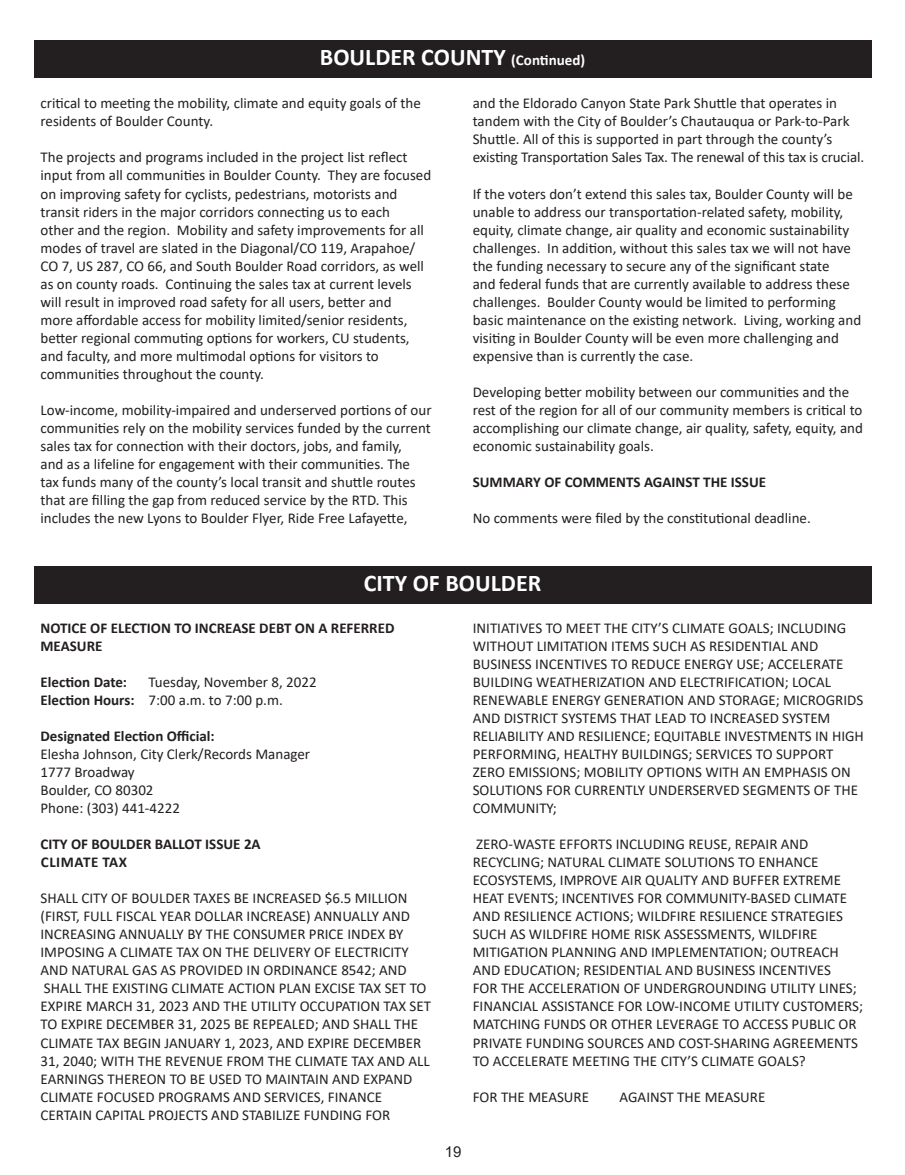
<style>
.page{position:relative;width:905px;height:1175px;background:#fff}
.page>*{position:absolute;margin:0;border:0;box-sizing:border-box;transform-origin:0 0}
.t1{font:700 24px "Calibri";color:#fff}
.t2{font:15px/18px "Calibri";color:#231f20}
.t3{font:700 15px/18px "Calibri";color:#231f20}
.t4{font:15px "Arial";color:#231f20}
.s1{font-size:15px}
.s2{font-weight:700}
</style>
<div class="page">
<div style="left:34px;top:40px;width:837px;height:37px;background:#231f20"></div>
<div style="left:34px;top:566px;width:837px;height:37px;background:#231f20"></div>
<h1 class="t1" style="left:320px;top:40px;width:267px">BOULDER COUNTY <span class="s1">(Continued)</span></h1>
<p class="t2" style="left:40px;top:94px;width:382px">critical to meeting the mobility, climate and equity goals of the residents of Boulder County.</p>
<p class="t2" style="left:40px;top:148px;width:392px">The projects and programs included in the project list reflect input from all communities in Boulder County. They are focused on improving safety for cyclists, pedestrians, motorists and transit riders in the major corridors connecting us to each<br>other and the region. Mobility and safety improvements for all modes of travel are slated in the Diagonal/CO 119, Arapahoe/ CO 7, US 287, CO 66, and South Boulder Road corridors, as well as on county roads. Continuing the sales tax at current levels will result in improved road safety for all users, better and<br>more affordable access for mobility limited/senior residents, better regional commuting options for workers, CU students, and faculty, and more multimodal options for visitors to communities throughout the county.</p>
<p class="t2" style="left:40px;top:400px;width:392px">Low-income, mobility-impaired and underserved portions of our communities rely on the mobility services funded by the current sales tax for connection with their doctors, jobs, and family,<br>and as a lifeline for engagement with their communities. The tax funds many of the county’s local transit and shuttle routes that are filling the gap from reduced service by the RTD. This includes the new Lyons to Boulder Flyer, Ride Free Lafayette,</p>
<p class="t2" style="left:472px;top:94px;width:393px">and the Eldorado Canyon State Park Shuttle that operates in tandem with the City of Boulder’s Chautauqua or Park-to-Park Shuttle. All of this is supported in part through the county’s existing Transportation Sales Tax. The renewal of this tax is crucial.</p>
<p class="t2" style="left:472px;top:184px;width:390px">If the voters don’t extend this sales tax, Boulder County will be unable to address our transportation-related safety, mobility, equity, climate change, air quality and economic sustainability challenges. In addition, without this sales tax we will not have the funding necessary to secure any of the significant state<br>and federal funds that are currently available to address these challenges. Boulder County would be limited to performing basic maintenance on the existing network. Living, working and visiting in Boulder County will be even more challenging and expensive than is currently the case.</p>
<p class="t2" style="left:472px;top:382px;width:392px">Developing better mobility between our communities and the rest of the region for all of our community members is critical to accomplishing our climate change, air quality, safety, equity, and economic sustainability goals.</p>
<p class="t3" style="left:472px;top:472px;width:295px">SUMMARY OF COMMENTS AGAINST THE ISSUE</p>
<p class="t2" style="left:472px;top:508px;width:339px">No comments were filed by the constitutional deadline.</p>
<h1 class="t1" style="left:364px;top:566px;width:179px">CITY OF BOULDER</h1>
<p class="t3" style="left:40px;top:619px;width:355px">NOTICE OF ELECTION TO INCREASE DEBT ON A REFERRED<br>MEASURE</p>
<p class="t3" style="left:40px;top:673px;width:88px">Election Date:</p>
<p class="t2" style="left:472px;top:619px;width:393px">INITIATIVES TO MEET THE CITY’S CLIMATE GOALS; INCLUDING WITHOUT LIMITATION ITEMS SUCH AS RESIDENTIAL AND BUSINESS INCENTIVES TO REDUCE ENERGY USE; ACCELERATE BUILDING WEATHERIZATION AND ELECTRIFICATION; LOCAL RENEWABLE ENERGY GENERATION AND STORAGE; MICROGRIDS AND DISTRICT SYSTEMS THAT LEAD TO INCREASED SYSTEM RELIABILITY AND RESILIENCE; EQUITABLE INVESTMENTS IN HIGH PERFORMING, HEALTHY BUILDINGS; SERVICES TO SUPPORT ZERO EMISSIONS; MOBILITY OPTIONS WITH AN EMPHASIS ON SOLUTIONS FOR CURRENTLY UNDERSERVED SEGMENTS OF THE COMMUNITY;</p>
<p class="t2" style="left:472px;top:835px;width:392px">ZERO-WASTE EFFORTS INCLUDING REUSE, REPAIR AND RECYCLING; NATURAL CLIMATE SOLUTIONS TO ENHANCE ECOSYSTEMS, IMPROVE AIR QUALITY AND BUFFER EXTREME HEAT EVENTS; INCENTIVES FOR COMMUNITY-BASED CLIMATE AND RESILIENCE ACTIONS; WILDFIRE RESILIENCE STRATEGIES SUCH AS WILDFIRE HOME RISK ASSESSMENTS, WILDFIRE MITIGATION PLANNING AND IMPLEMENTATION; OUTREACH AND EDUCATION; RESIDENTIAL AND BUSINESS INCENTIVES<br>FOR THE ACCELERATION OF UNDERGROUNDING UTILITY LINES; FINANCIAL ASSISTANCE FOR LOW-INCOME UTILITY CUSTOMERS; MATCHING FUNDS OR OTHER LEVERAGE TO ACCESS PUBLIC OR PRIVATE FUNDING SOURCES AND COST-SHARING AGREEMENTS TO ACCELERATE MEETING THE CITY’S CLIMATE GOALS?</p>
<p class="t2" style="left:472px;top:1087px;width:118px">FOR THE MEASURE</p>
<p class="t2" style="left:619px;top:1087px;width:147px">AGAINST THE MEASURE</p>
<p class="t2" style="left:40px;top:673px;width:277px;text-indent:108px">Tuesday, November 8, 2022<br><span class="s2">Election Hours:</span> 7:00 a.m. to 7:00 p.m.</p>
<p class="t3" style="left:40px;top:727px;width:176px">Designated Election Official:</p>
<p class="t2" style="left:40px;top:745px;width:271px">Elesha Johnson, City Clerk/Records Manager<br>1777 Broadway<br>Boulder, CO 80302<br>Phone: (303) 441-4222</p>
<p class="t3" style="left:40px;top:835px;width:222px">CITY OF BOULDER BALLOT ISSUE 2A<br>CLIMATE TAX</p>
<p class="t2" style="left:40px;top:889px;width:392px">SHALL CITY OF BOULDER TAXES BE INCREASED $6.5 MILLION (FIRST, FULL FISCAL YEAR DOLLAR INCREASE) ANNUALLY AND INCREASING ANNUALLY BY THE CONSUMER PRICE INDEX BY IMPOSING A CLIMATE TAX ON THE DELIVERY OF ELECTRICITY AND NATURAL GAS AS PROVIDED IN ORDINANCE 8542; AND SHALL THE EXISTING CLIMATE ACTION PLAN EXCISE TAX SET TO EXPIRE MARCH 31, 2023 AND THE UTILITY OCCUPATION TAX SET TO EXPIRE DECEMBER 31, 2025 BE REPEALED; AND SHALL THE CLIMATE TAX BEGIN JANUARY 1, 2023, AND EXPIRE DECEMBER 31, 2040; WITH THE REVENUE FROM THE CLIMATE TAX AND ALL EARNINGS THEREON TO BE USED TO MAINTAIN AND EXPAND CLIMATE FOCUSED PROGRAMS AND SERVICES, FINANCE CERTAIN CAPITAL PROJECTS AND STABILIZE FUNDING FOR</p>
<p class="t4" style="left:445px;top:1141px;width:18px">19</p>
</div>
